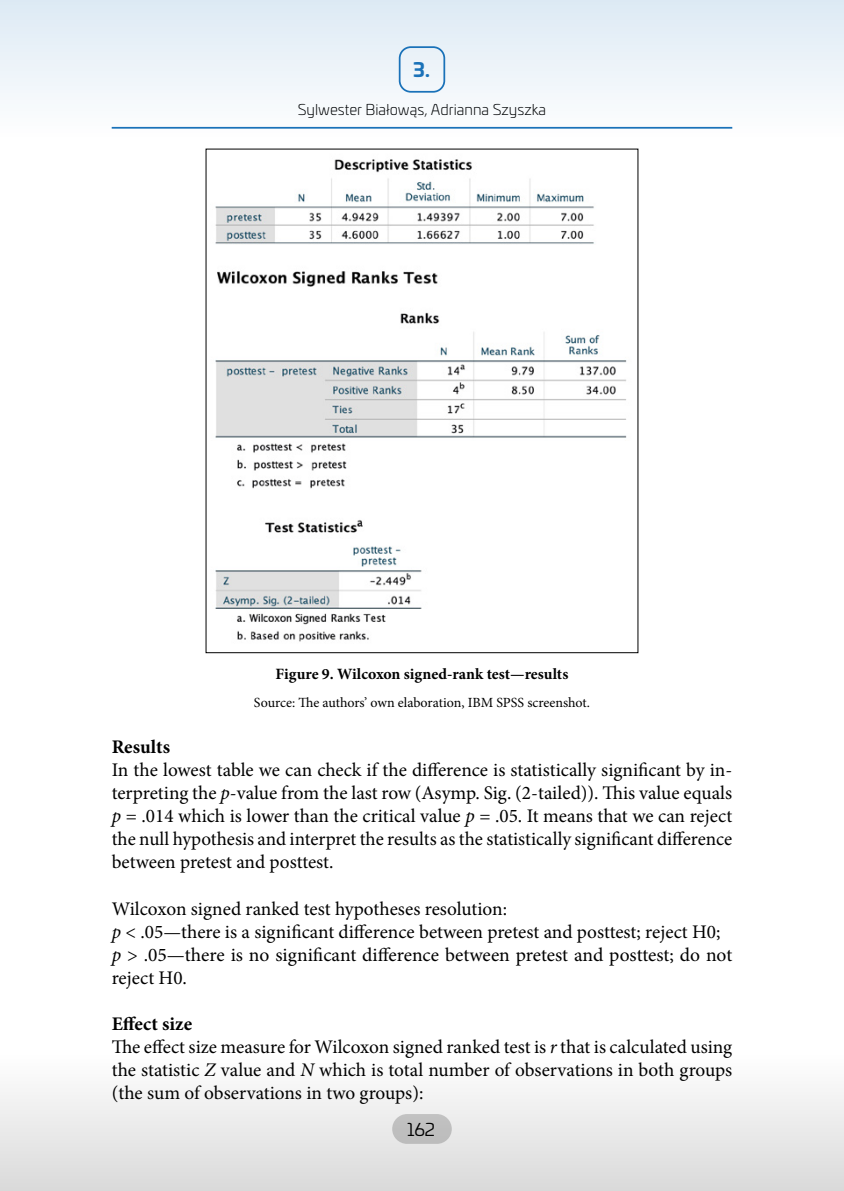
<style>
.page{position:relative;width:844px;height:1191px;background:#fff}
.page>*{position:absolute;margin:0;border:0;box-sizing:border-box;transform-origin:0 0}
.t1{font:19.25px/23.1px "Minion Pro";color:#000}
.t2{font:700 19.25px "Minion Pro";color:#000}
.t3{font:700 19.25px "Univia Pro";color:#1a72b9}
.t4{font:17.5px "Univia Pro";color:#000}
.t5{font:700 15.75px "Minion Pro";color:#000}
.t6{font:300 14.88px "Univia Pro";color:#000}
.t7{font:14px "Minion Pro";letter-spacing:-.005em;color:#000}
.s1{font-style:italic}
.s2{font-weight:700}
</style>
<div class="page">
<img style="left:215px;top:159px;width:412px;height:483px">
<div style="left:0;top:1052px;width:843px;height:139px;background:linear-gradient(to bottom,#fff,#d9d9d9)"></div>
<div style="left:0;top:0;width:843px;height:139px;background:linear-gradient(to bottom,#dfebf5,#f7fafc)"></div>
<p class="t3" style="left:413px;top:55px;width:18px">3.</p>
<p class="t6" style="left:298px;top:99px;width:250px">Sylwester Białowąs, Adrianna Szyszka</p>
<p class="t5" style="left:275px;top:663px;width:294px">Figure 9. Wilcoxon signed-rank test—results</p>
<p class="t7" style="left:254px;top:693px;width:337px">Source: The authors’ own elaboration, IBM SPSS screenshot.</p>
<p class="t2" style="left:112px;top:733px;width:60px">Results</p>
<p class="t1" style="left:112px;top:758px;width:622px;text-align:justify">In the lowest table we can check if the difference is statistically significant by in&shy;terpreting the <span class="s1">p</span>-value from the last row (Asymp. Sig. (2-tailed)). This value equals <span class="s1">p</span> = .014 which is lower than the critical value <span class="s1">p</span> = .05. It means that we can reject the null hypothesis and interpret the results as the statistically significant difference between pretest and posttest.</p>
<p class="t1" style="left:112px;top:897px;width:622px">Wilcoxon signed ranked test hypotheses resolution:<br><span class="s1">p</span> &lt; .05—there is a significant difference between pretest and posttest; reject H0; <span class="s1">p</span> &gt; .05—there is no significant difference between pretest and posttest; do not reject H0.</p>
<p class="t1" style="left:112px;top:1012px;width:622px"><span class="s2">Effect size<br></span>The effect size measure for Wilcoxon signed ranked test is <span class="s1">r</span> that is calculated using the statistic <span class="s1">Z</span> value and <span class="s1">N</span> which is total number of observations in both groups (the sum of observations in two groups):</p>
<p class="t4" style="left:407px;top:1116px;width:30px">162</p>
</div>
